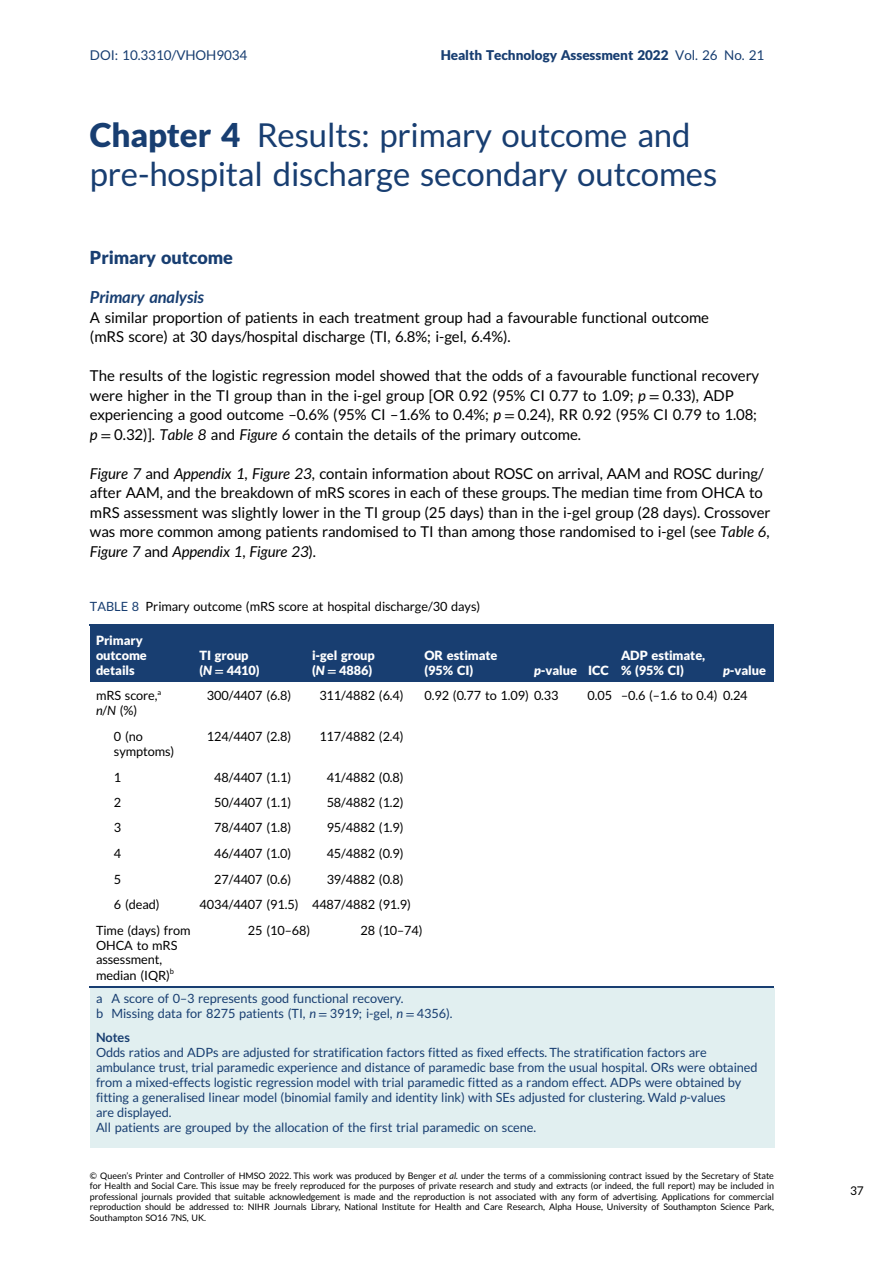
<style>
.page{position:relative;width:893px;height:1263px;background:#fff}
.page>*{position:absolute;margin:0;border:0;box-sizing:border-box;transform-origin:0 0}
.t1{font:33px/39px "Adv T Ta 9 c 1 b 374";color:#183e71}
.t2{font:18px "Adv T Tfac 587 ca.B";color:#183e71}
.t3{font:16.5px "Adv TT9 c 438 aa 4.BI";color:#183e71}
.t4{font:15px/19.5px "Adv T Ta 9 c 1 b 374";color:#000}
.t5{font:15px "Adv T Teb 5 f 0 e 55.I";color:#000}
.t6{font:13.5px "Adv T Tfac 587 ca.B";color:#183e71}
.t7{font:13.5px "Adv T Ta 9 c 1 b 374";color:#183e71}
.t8{font:12.75px/15px "Adv T Ta 9 c 1 b 374";color:#183e71}
.t9{font:12.75px/15px "Adv T Ta 9 c 1 b 374";color:#000}
.t10{font:12.75px/15px "Adv T Tfac 587 ca.B";color:#fff}
.t11{font:12.75px "Adv TT6071803 a.B";color:#183e71}
.t12{font:12px "Adv T Ta 9 c 1 b 374";color:#000}
.t13{font:9px/10.5px "Adv T Ta 9 c 1 b 374";color:#000;text-align:justify}
.s1{font-family:"Adv T Ta 9 c 1 b 374"}
.s2{font-family:"Adv T Tfac 587 ca.B"}
.s3{font-family:"Adv T Teb 5 f 0 e 55.I"}
.s4{font-family:"Adv T Td 877 c 31 c"}
.s5{font-style:inherit}
.s6{color:#183e71}
.s7{font-family:"Adv T Tdc 76 ebec.BI"}
.s8{font-family:"Adv TT8 b 40 f 9 c 2.B"}
</style>
<div class="page">
<div style="left:90px;top:625px;width:110px;height:57px;background:#183e71"></div>
<div style="left:192px;top:625px;width:120px;height:57px;background:#183e71"></div>
<div style="left:305px;top:625px;width:120px;height:57px;background:#183e71"></div>
<div style="left:417px;top:625px;width:117px;height:57px;background:#183e71"></div>
<div style="left:526px;top:625px;width:62px;height:57px;background:#183e71"></div>
<div style="left:579px;top:625px;width:42px;height:57px;background:#183e71"></div>
<div style="left:612px;top:625px;width:111px;height:57px;background:#183e71"></div>
<div style="left:714px;top:625px;width:60px;height:57px;background:#183e71"></div>
<hr style="left:90px;top:624px;width:684px;height:1px;background:#183e71">
<hr style="left:90px;top:986px;width:684px;height:2px;background:#183e71">
<div style="left:90px;top:988px;width:684px;height:30px;background:#e1eff0"></div>
<div style="left:90px;top:1003px;width:684px;height:30px;background:#e1eff0"></div>
<div style="left:90px;top:1027px;width:684px;height:30px;background:#e1eff0"></div>
<div style="left:90px;top:1042px;width:684px;height:90px;background:#e1eff0"></div>
<div style="left:90px;top:1117px;width:684px;height:30px;background:#e1eff0"></div>
<p class="t7" style="left:90px;top:50px;width:159px">DOI: 10.3310/VHOH9034</p>
<p class="t6" style="left:441px;top:50px;width:325px">Health Technology Assessment 2022 <span class="s1">Vol. 26 No. 21</span></p>
<h1 class="t1" style="left:90px;top:118px;width:629px"><span class="s2">Chapter 4</span> Results: primary outcome and pre-hospital discharge secondary outcomes</h1>
<p class="t2" style="left:90px;top:250px;width:144px">Primary outcome</p>
<p class="t3" style="left:90px;top:291px;width:115px">Primary analysis</p>
<p class="t4" style="left:90px;top:309px;width:620px">A similar proportion of patients in each treatment group had a favourable functional outcome (mRS score) at 30 days/hospital discharge (TI, 6.8%; i-gel, 6.4%).</p>
<p class="t4" style="left:90px;top:367px;width:671px">The results of the logistic regression model showed that the odds of a favourable functional recovery were higher in the TI group than in the i-gel group [OR 0.92 (95% CI 0.77 to 1.09; <span class="s3">p</span> <span class="s4">=</span> 0.33), ADP experiencing a good outcome <span class="s5">–</span>0.6% (95% CI <span class="s5">–</span>1.6% to 0.4%; <span class="s3">p</span> <span class="s4">=</span> 0.24), RR 0.92 (95% CI 0.79 to 1.08; <span class="s3">p</span> <span class="s4">=</span> 0.32)]. <span class="s3">Table 8</span> and <span class="s3">Figure 6</span> contain the details of the primary outcome.</p>
<p class="t4" style="left:90px;top:465px;width:682px"><span class="s3">Figure 7</span> and <span class="s3">Appendix 1</span>, <span class="s3">Figure 23</span>, contain information about ROSC on arrival, AAM and ROSC during/ after AAM, and the breakdown of mRS scores in each of these groups. The median time from OHCA to mRS assessment was slightly lower in the TI group (25 days) than in the i-gel group (28 days). Crossover was more common among patients randomised to TI than among those randomised to i-gel (see <span class="s3">Table 6</span>,</p>
<p class="t5" style="left:90px;top:545px;width:228px">Figure 7 <span class="s1">and</span> Appendix 1<span class="s1">,</span> Figure 23<span class="s1">).</span></p>
<p class="t9" style="left:90px;top:599px;width:392px"><span class="s6">TABLE 8</span> Primary outcome (mRS score at hospital discharge/30 days)</p>
<p class="t10" style="left:96px;top:634px;width:52px">Primary outcome details</p>
<p class="t10" style="left:199px;top:649px;width:62px">TI group (<span class="s7">N</span> <span class="s8">=</span> 4410)</p>
<p class="t10" style="left:312px;top:649px;width:64px">i-gel group (<span class="s7">N</span> <span class="s8">=</span> 4886)</p>
<p class="t10" style="left:425px;top:649px;width:74px">OR estimate (95% CI)</p>
<p class="t10" style="left:534px;top:664px;width:76px"><span class="s7">p</span>-value ICC</p>
<p class="t10" style="left:621px;top:649px;width:86px">ADP estimate, % (95% CI)</p>
<p class="t10" style="left:723px;top:664px;width:44px"><span class="s7">p</span>-value</p>
<p class="t9" style="left:96px;top:689px;width:67px">mRS score,<sup>a </sup><span class="s3">n</span>/<span class="s3">N</span> (%)</p>
<p class="t9" style="left:207px;top:689px;width:86px">300/4407 (6.8)</p>
<p class="t9" style="left:319px;top:689px;width:86px">311/4882 (6.4)</p>
<p class="t9" style="left:425px;top:689px;width:135px">0.92 (0.77 to 1.09) 0.33</p>
<p class="t9" style="left:587px;top:689px;width:162px">0.05 <span class="s5">–</span>0.6 (<span class="s5">–</span>1.6 to 0.4) 0.24</p>
<p class="t9" style="left:114px;top:730px;width:62px">0 (no symptoms)</p>
<p class="t9" style="left:207px;top:730px;width:86px">124/4407 (2.8)</p>
<p class="t9" style="left:319px;top:730px;width:86px">117/4882 (2.4)</p>
<p class="t9" style="left:114px;top:770px;width:9px">1</p>
<p class="t9" style="left:214px;top:770px;width:78px">48/4407 (1.1)</p>
<p class="t9" style="left:327px;top:770px;width:78px">41/4882 (0.8)</p>
<p class="t9" style="left:114px;top:796px;width:9px">2</p>
<p class="t9" style="left:214px;top:796px;width:78px">50/4407 (1.1)</p>
<p class="t9" style="left:327px;top:796px;width:78px">58/4882 (1.2)</p>
<p class="t9" style="left:114px;top:821px;width:9px">3</p>
<p class="t9" style="left:214px;top:821px;width:78px">78/4407 (1.8)</p>
<p class="t9" style="left:327px;top:821px;width:78px">95/4882 (1.9)</p>
<p class="t9" style="left:114px;top:847px;width:9px">4</p>
<p class="t9" style="left:214px;top:847px;width:78px">46/4407 (1.0)</p>
<p class="t9" style="left:327px;top:847px;width:78px">45/4882 (0.9)</p>
<p class="t9" style="left:114px;top:872px;width:9px">5</p>
<p class="t9" style="left:214px;top:872px;width:78px">27/4407 (0.6)</p>
<p class="t9" style="left:327px;top:872px;width:78px">39/4882 (0.8)</p>
<p class="t9" style="left:114px;top:898px;width:47px">6 (dead)</p>
<p class="t9" style="left:200px;top:898px;width:213px">4034/4407 (91.5) 4487/4882 (91.9)</p>
<p class="t9" style="left:96px;top:923px;width:96px">Time (days) from<br>OHCA to mRS assessment, median (IQR)<sup>b</sup></p>
<p class="t9" style="left:248px;top:923px;width:64px">25 (10<span class="s5">–</span>68)</p>
<p class="t9" style="left:360px;top:923px;width:64px">28 (10<span class="s5">–</span>74)</p>
<p class="t8" style="left:96px;top:992px;width:358px">a A score of 0<span class="s5">–</span>3 represents good functional recovery.<br>b Missing data for 8275 patients (TI, <span class="s3">n</span> <span class="s4">=</span> 3919; i-gel, <span class="s3">n</span> <span class="s4">=</span> 4356).</p>
<p class="t11" style="left:96px;top:1032px;width:35px">Notes</p>
<p class="t8" style="left:96px;top:1046px;width:663px">Odds ratios and ADPs are adjusted for stratification factors fitted as fixed effects. The stratification factors are ambulance trust, trial paramedic experience and distance of paramedic base from the usual hospital. ORs were obtained from a mixed-effects logistic regression model with trial paramedic fitted as a random effect. ADPs were obtained by fitting a generalised linear model (binomial family and identity link) with SEs adjusted for clustering. Wald <span class="s3">p</span>-values<br>are displayed.<br>All patients are grouped by the allocation of the first trial paramedic on scene.</p>
<p class="t13" style="left:90px;top:1171px;width:686px">© Queen<span class="s5">’</span>s Printer and Controller of HMSO 2022. This work was produced by Benger <span class="s3">et al.</span> under the terms of a commissioning contract issued by the Secretary of State for Health and Social Care. This issue may be freely reproduced for the purposes of private research and study and extracts (or indeed, the full report) may be included in professional journals provided that suitable acknowledgement is made and the reproduction is not associated with any form of advertising. Applications for commercial reproduction should be addressed to: NIHR Journals Library, National Institute for Health and Care Research, Alpha House, University of Southampton Science Park, Southampton SO16 7NS, UK.</p>
<p class="t12" style="left:850px;top:1186px;width:15px">37</p>
</div>
